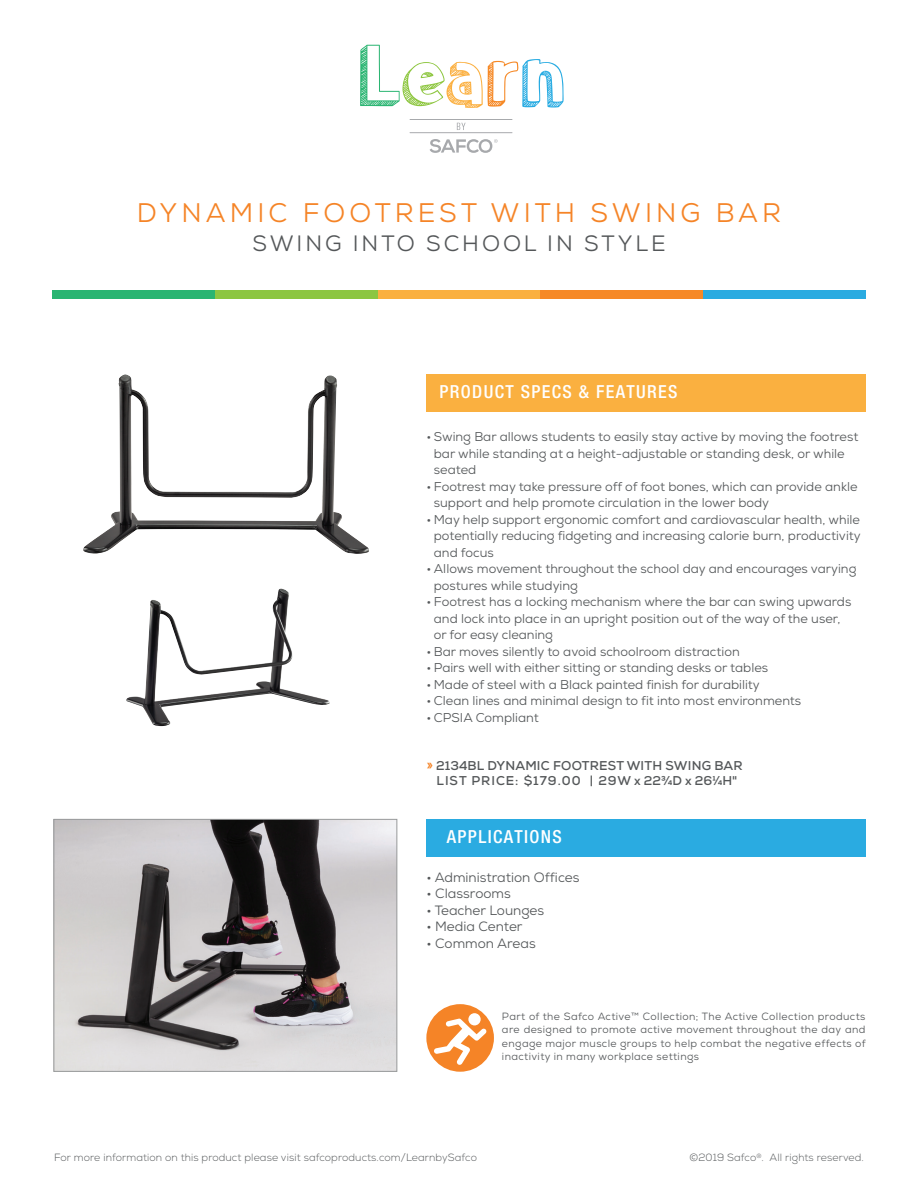
<style>
.page{position:relative;width:918px;height:1188px;background:#fff}
.page>*{position:absolute;margin:0;border:0;box-sizing:border-box;transform-origin:0 0}
.t1{font:26.85px "Nexa";letter-spacing:.15em;color:#f58427}
.t2{font:22.2px "Nexa";letter-spacing:.13em;color:#545759}
.t3{font:500 condensed 18px "Helvetica Neue LT Std";letter-spacing:.075em;color:#fff}
.t4{font:13.5px "Nexa";color:#545759}
.t5{font:12.75px/16.5px "Nexa";color:#545759}
.t6{font:700 12.75px/15.3px "Nexa";letter-spacing:.015em;color:#545759;text-align:center}
.t7{font:10.5px/13.5px "Nexa";letter-spacing:.035em;color:#545759;text-align:justify}
.t8{font:300 10.5px "Nexa";letter-spacing:.01em;color:#545759}
.s1{color:#f58224}
</style>
<div class="page">
<img style="left:83px;top:374px;width:286px;height:180px">
<img style="left:126px;top:589px;width:164px;height:137px">
<img style="left:56px;top:821px;width:339px;height:249px">
<div style="left:54px;top:819px;width:343px;height:253px;border:1px solid #989a9b"></div>
<div style="left:426px;top:374px;width:440px;height:38px;background:#fab040"></div>
<div style="left:426px;top:819px;width:440px;height:38px;background:#2aabe1"></div>
<div style="left:426px;top:1004px;width:68px;height:68px;background:#f58427;border-radius:50%"></div>
<div style="left:468px;top:1013px;width:13px;height:12px;background:#fff;border-radius:50%"></div>
<svg style="left:434px;top:1019px;width:53px;height:46px"></svg>
<svg style="left:457px;top:123px;width:9px;height:7px"></svg>
<hr style="left:410px;top:119px;width:102px;height:1px;background:#a7a9ac">
<hr style="left:410px;top:132px;width:102px;height:1px;background:#a7a9ac">
<svg style="left:360px;top:45px;width:204px;height:63px"></svg>
<svg style="left:430px;top:139px;width:68px;height:14px"></svg>
<div style="left:53px;top:290px;width:162px;height:8px;background:#29b572"></div>
<div style="left:215px;top:290px;width:163px;height:8px;background:#8cc641"></div>
<div style="left:378px;top:290px;width:162px;height:8px;background:#fab040"></div>
<div style="left:540px;top:290px;width:163px;height:8px;background:#f68927"></div>
<div style="left:703px;top:290px;width:163px;height:8px;background:#2aabe1"></div>
<h1 class="t1" style="left:137px;top:196px;width:646px">DYNAMIC FOOTREST WITH SWING BAR</h1>
<h2 class="t2" style="left:252px;top:230px;width:415px">SWING INTO SCHOOL IN STYLE</h2>
<h3 class="t3" style="left:440px;top:381px;width:240px">PRODUCT SPECS &amp; FEATURES</h3>
<p class="t5" style="left:434px;top:428px;width:426px;text-indent:-7px">• Swing Bar allows students to easily stay active by moving the footrest bar while standing at a height-adjustable or standing desk, or while seated</p>
<p class="t5" style="left:434px;top:478px;width:425px;text-indent:-7px">• Footrest may take pressure off of foot bones, which can provide ankle support and help promote circulation in the lower body</p>
<p class="t5" style="left:434px;top:511px;width:428px;text-align:justify;text-indent:-7px">• May help support ergonomic comfort and cardiovascular health, while potentially reducing fidgeting and increasing calorie burn, productivity and focus</p>
<p class="t5" style="left:434px;top:560px;width:424px;text-indent:-7px">• Allows movement throughout the school day and encourages varying postures while studying</p>
<p class="t5" style="left:434px;top:593px;width:419px;text-indent:-7px">• Footrest has a locking mechanism where the bar can swing upwards and lock into place in an upright position out of the way of the user, or for easy cleaning</p>
<p class="t5" style="left:426px;top:643px;width:315px">• Bar moves silently to avoid schoolroom distraction</p>
<p class="t5" style="left:426px;top:659px;width:343px">• Pairs well with either sitting or standing desks or tables</p>
<p class="t5" style="left:426px;top:676px;width:335px">• Made of steel with a Black painted finish for durability</p>
<p class="t5" style="left:426px;top:692px;width:376px">• Clean lines and minimal design to fit into most environments</p>
<p class="t5" style="left:426px;top:709px;width:114px">• CPSIA Compliant</p>
<p class="t6" style="left:426px;top:758px;width:318px"><span class="s1">»</span> 2134BL DYNAMIC FOOTREST WITH SWING BAR<br>LIST PRICE: $179.00 | 29W x 223/4D x 261/4H"</p>
<h3 class="t3" style="left:447px;top:826px;width:116px">APPLICATIONS</h3>
<p class="t4" style="left:426px;top:868px;width:155px">• Administration Offices</p>
<p class="t4" style="left:426px;top:885px;width:86px">• Classrooms</p>
<p class="t4" style="left:426px;top:901px;width:119px">• Teacher Lounges</p>
<p class="t4" style="left:426px;top:918px;width:98px">• Media Center</p>
<p class="t4" style="left:426px;top:934px;width:111px">• Common Areas</p>
<p class="t7" style="left:502px;top:1009px;width:365px">Part of the Safco Active™ Collection; The Active Collection products are designed to promote active movement throughout the day and engage major muscle groups to help combat the negative effects of inactivity in many workplace settings</p>
<p class="t8" style="left:54px;top:1151px;width:424px">For more information on this product please visit safcoproducts.com/LearnbySafco</p>
<p class="t8" style="left:690px;top:1151px;width:176px">©2019 Safco<sup>®</sup>. All rights reserved.</p>
</div>
